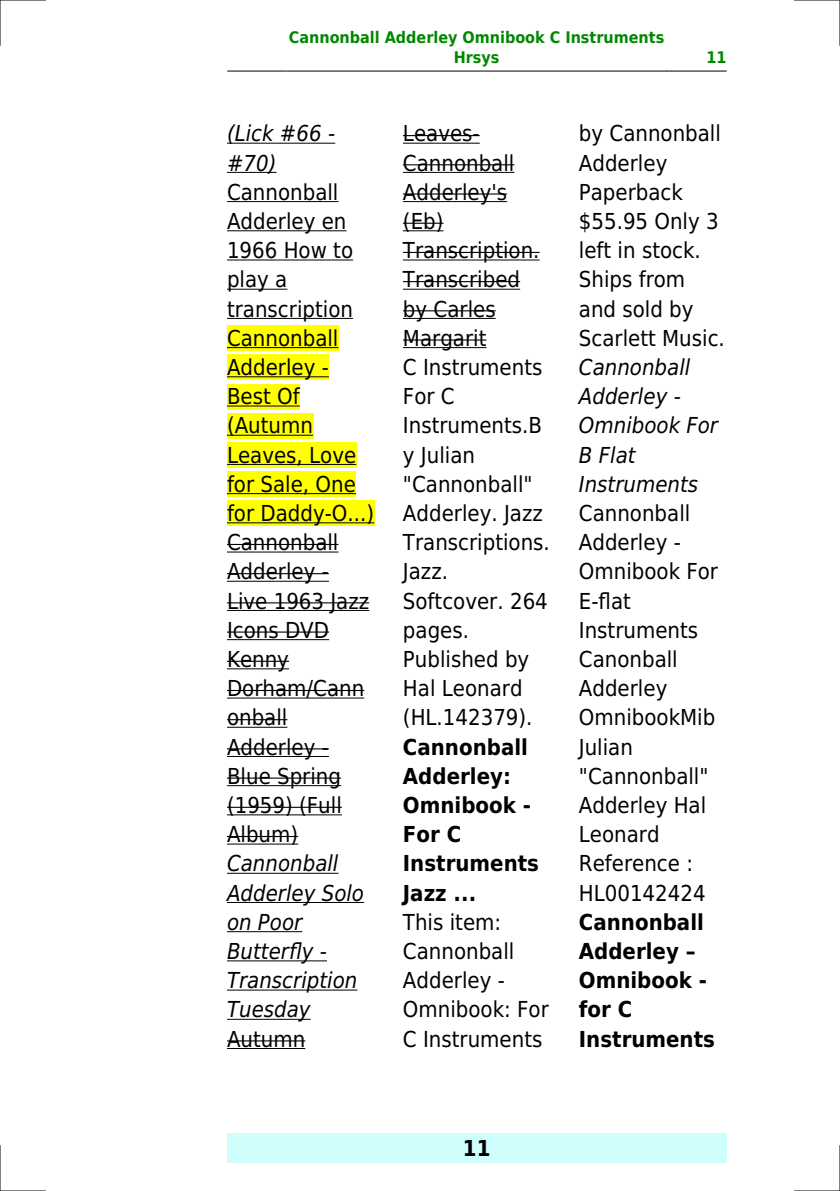
<style>
.page{position:relative;width:840px;height:1191px;background:#fff}
.page>*{position:absolute;margin:0;border:0;box-sizing:border-box;transform-origin:0 0}
.t1{font:22px/29.2px "DejaVu Sans Condensed";color:#000}
.t2{font:italic 22px/29.2px "DejaVu Sans Condensed";color:#000}
.t3{font:700 22px/29.2px "DejaVu Sans Condensed";color:#000}
.t4{font:700 16px/19.2px "DejaVu Sans Condensed";color:#080;text-align:center}
</style>
<div class="page">
<hr style="left:227px;top:71px;width:59px;height:1px;background:#000">
<hr style="left:287px;top:71px;width:378px;height:1px;background:#000">
<hr style="left:666px;top:71px;width:59px;height:1px;background:#000">
<div style="left:227px;top:1133px;width:499px;height:29px;background:#cffffc"></div>
<hr style="left:227px;top:143px;width:108px;height:1px;background:#000">
<hr style="left:227px;top:172px;width:49px;height:1px;background:#000">
<hr style="left:227px;top:201px;width:111px;height:1px;background:#000">
<hr style="left:227px;top:230px;width:119px;height:1px;background:#000">
<hr style="left:227px;top:259px;width:50px;height:1px;background:#000">
<hr style="left:283px;top:259px;width:70px;height:1px;background:#000">
<hr style="left:227px;top:289px;width:60px;height:1px;background:#000">
<hr style="left:227px;top:318px;width:126px;height:1px;background:#000">
<div style="left:227px;top:325px;width:111px;height:26px;background:#ff0"></div>
<hr style="left:227px;top:347px;width:111px;height:1px;background:#000">
<div style="left:227px;top:354px;width:102px;height:26px;background:#ff0"></div>
<hr style="left:227px;top:376px;width:102px;height:1px;background:#000">
<div style="left:227px;top:384px;width:72px;height:25px;background:#ff0"></div>
<hr style="left:227px;top:405px;width:72px;height:1px;background:#000">
<div style="left:227px;top:413px;width:86px;height:25px;background:#ff0"></div>
<hr style="left:227px;top:435px;width:86px;height:1px;background:#000">
<div style="left:227px;top:442px;width:129px;height:26px;background:#ff0"></div>
<hr style="left:227px;top:464px;width:129px;height:1px;background:#000">
<div style="left:227px;top:471px;width:129px;height:26px;background:#ff0"></div>
<hr style="left:227px;top:493px;width:129px;height:1px;background:#000">
<div style="left:227px;top:500px;width:147px;height:26px;background:#ff0"></div>
<hr style="left:227px;top:522px;width:147px;height:1px;background:#000">
<hr style="left:227px;top:551px;width:111px;height:1px;background:#000">
<hr style="left:227px;top:544px;width:111px;height:1px;background:#000">
<hr style="left:227px;top:581px;width:102px;height:1px;background:#000">
<hr style="left:227px;top:573px;width:102px;height:1px;background:#000">
<hr style="left:227px;top:610px;width:142px;height:1px;background:#000">
<hr style="left:227px;top:602px;width:142px;height:1px;background:#000">
<hr style="left:227px;top:639px;width:102px;height:1px;background:#000">
<hr style="left:227px;top:631px;width:102px;height:1px;background:#000">
<hr style="left:227px;top:668px;width:62px;height:1px;background:#000">
<hr style="left:227px;top:660px;width:62px;height:2px;background:#000">
<hr style="left:227px;top:697px;width:137px;height:1px;background:#000">
<hr style="left:227px;top:690px;width:137px;height:1px;background:#000">
<hr style="left:227px;top:727px;width:60px;height:1px;background:#000">
<hr style="left:227px;top:719px;width:60px;height:1px;background:#000">
<hr style="left:227px;top:756px;width:102px;height:1px;background:#000">
<hr style="left:227px;top:748px;width:102px;height:1px;background:#000">
<hr style="left:227px;top:785px;width:114px;height:1px;background:#000">
<hr style="left:227px;top:777px;width:114px;height:1px;background:#000">
<hr style="left:227px;top:814px;width:115px;height:1px;background:#000">
<hr style="left:227px;top:806px;width:115px;height:2px;background:#000">
<hr style="left:227px;top:843px;width:71px;height:1px;background:#000">
<hr style="left:227px;top:836px;width:71px;height:1px;background:#000">
<hr style="left:227px;top:872px;width:111px;height:1px;background:#000">
<hr style="left:227px;top:902px;width:137px;height:1px;background:#000">
<hr style="left:227px;top:931px;width:75px;height:1px;background:#000">
<hr style="left:227px;top:960px;width:100px;height:1px;background:#000">
<hr style="left:227px;top:989px;width:130px;height:1px;background:#000">
<hr style="left:227px;top:1018px;width:83px;height:1px;background:#000">
<hr style="left:227px;top:1048px;width:78px;height:1px;background:#000">
<hr style="left:227px;top:1040px;width:78px;height:1px;background:#000">
<hr style="left:403px;top:143px;width:76px;height:1px;background:#000">
<hr style="left:403px;top:135px;width:76px;height:1px;background:#000">
<hr style="left:403px;top:172px;width:111px;height:1px;background:#000">
<hr style="left:403px;top:164px;width:111px;height:1px;background:#000">
<hr style="left:403px;top:201px;width:104px;height:1px;background:#000">
<hr style="left:403px;top:193px;width:104px;height:2px;background:#000">
<hr style="left:403px;top:230px;width:40px;height:1px;background:#000">
<hr style="left:403px;top:223px;width:40px;height:1px;background:#000">
<hr style="left:403px;top:259px;width:136px;height:1px;background:#000">
<hr style="left:403px;top:252px;width:136px;height:1px;background:#000">
<hr style="left:403px;top:289px;width:117px;height:1px;background:#000">
<hr style="left:403px;top:281px;width:117px;height:1px;background:#000">
<hr style="left:403px;top:318px;width:92px;height:1px;background:#000">
<hr style="left:403px;top:310px;width:92px;height:1px;background:#000">
<hr style="left:403px;top:347px;width:83px;height:1px;background:#000">
<hr style="left:403px;top:339px;width:83px;height:1px;background:#000">
<hr style="left:0;top:0;width:45px;height:1px;background:#000">
<hr style="left:794px;top:0;width:45px;height:1px;background:#000">
<hr style="left:0;top:1190px;width:45px;height:1px;background:#000">
<hr style="left:794px;top:1190px;width:45px;height:1px;background:#000">
<hr style="left:0;top:0;width:1px;height:45px;background:#000">
<hr style="left:0;top:1145px;width:1px;height:46px;background:#000">
<hr style="left:839px;top:0;width:1px;height:45px;background:#000">
<hr style="left:839px;top:1145px;width:1px;height:46px;background:#000">
<p class="t4" style="left:289px;top:28px;width:377px">Cannonball Adderley Omnibook C Instruments<br>Hrsys</p>
<p class="t4" style="left:706px;top:48px;width:22px">11</p>
<p class="t2" style="left:227px;top:119px;width:110px">(Lick #66 - #70)</p>
<p class="t1" style="left:227px;top:177px;width:149px">Cannonball<br>Adderley en<br>1966 How to play a transcription<br>Cannonball<br>Adderley -<br>Best Of (Autumn<br>Leaves, Love for Sale, One for Daddy-O...)<br>Cannonball<br>Adderley -<br>Live 1963 Jazz<br>Icons DVD<br>Kenny<br>Dorham/Cann onball<br>Adderley -<br>Blue Spring (1959) (Full<br>Album)</p>
<p class="t2" style="left:227px;top:849px;width:138px">Cannonball<br>Adderley Solo on Poor<br>Butterfly -<br>Transcription<br>Tuesday</p>
<p class="t1" style="left:227px;top:1024px;width:80px">Autumn</p>
<p class="t1" style="left:403px;top:119px;width:148px">Leaves-<br>Cannonball<br>Adderley's (Eb)<br>Transcription.<br>Transcribed by Carles<br>Margarit<br>C Instruments<br>For C<br>Instruments.B y Julian "Cannonball"<br>Adderley. Jazz<br>Transcriptions.<br>Jazz.<br>Softcover. 264 pages.<br>Published by<br>Hal Leonard (HL.142379).</p>
<p class="t3" style="left:403px;top:732px;width:137px">Cannonball<br>Adderley:<br>Omnibook -<br>For C<br>Instruments<br>Jazz ...</p>
<p class="t1" style="left:403px;top:907px;width:147px">This item:<br>Cannonball<br>Adderley -<br>Omnibook: For<br>C Instruments</p>
<p class="t1" style="left:578px;top:119px;width:147px">by Cannonball<br>Adderley<br>Paperback $55.95 Only 3 left in stock.<br>Ships from and sold by<br>Scarlett Music.</p>
<p class="t2" style="left:578px;top:353px;width:141px">Cannonball<br>Adderley -<br>Omnibook For<br>B Flat<br>Instruments</p>
<p class="t1" style="left:578px;top:499px;width:141px">Cannonball<br>Adderley -<br>Omnibook For<br>E-flat<br>Instruments<br>Canonball<br>Adderley<br>OmnibookMib<br>Julian "Cannonball"<br>Adderley Hal<br>Leonard<br>Reference :<br>HL00142424</p>
<p class="t3" style="left:578px;top:907px;width:137px">Cannonball<br>Adderley<br>Omnibook - for C<br>Instruments</p>
<p class="t3" style="left:462px;top:1133px;width:29px">11</p>
</div>
